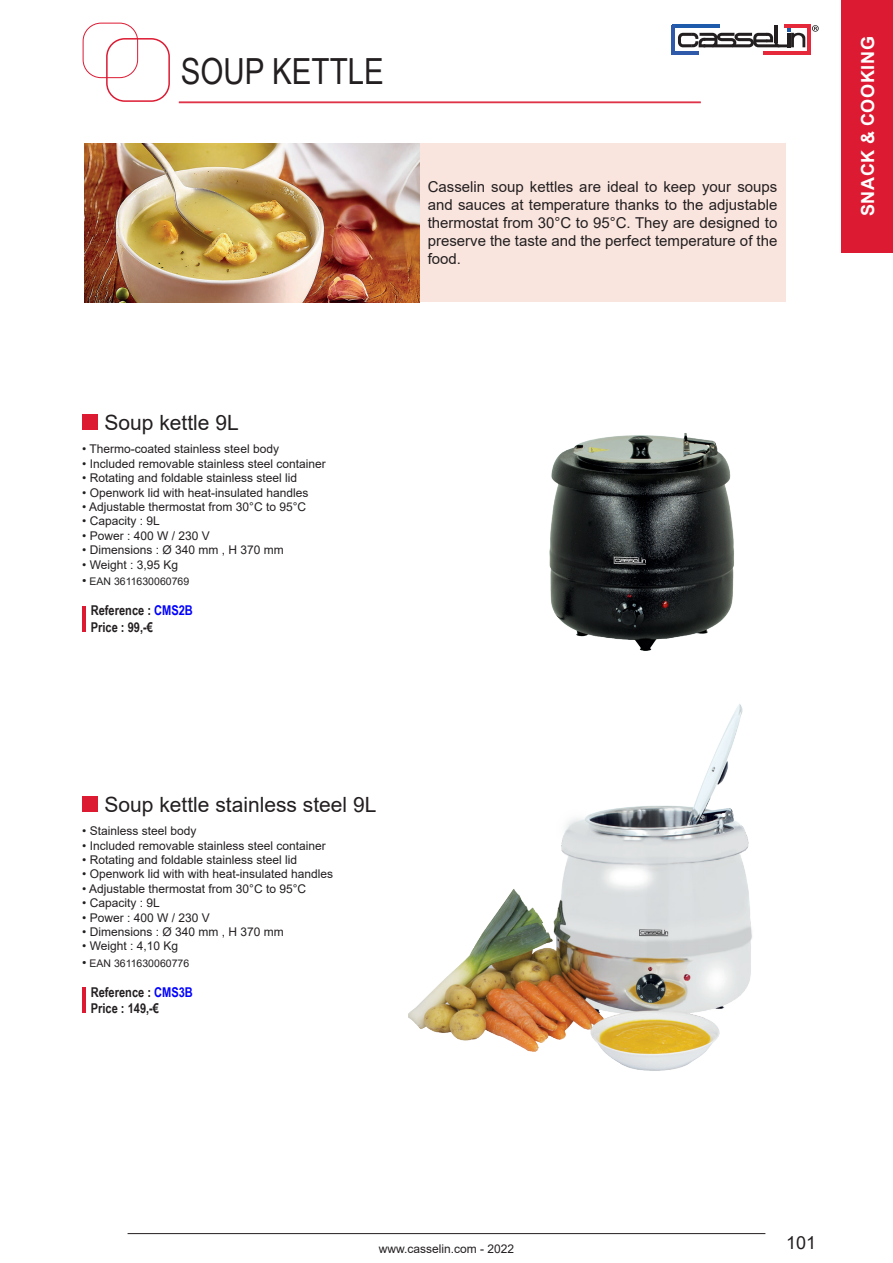
<style>
.page{position:relative;width:893px;height:1263px;background:#fff}
.page>*{position:absolute;margin:0;border:0;box-sizing:border-box;transform-origin:0 0}
.t1{font:36px "Arial Narrow";color:#231f20}
.t2{font:21px "Arial";color:#231f20}
.t3{font:700 18px "Arial";letter-spacing:.035em;color:#fff}
.t4{font:18px "Arial";color:#231f20}
.t5{font:15px/18px "Arial";color:#231f20;text-align:justify}
.t6{font:700 13.5px/16.2px "Arial Narrow";color:#231f20}
.t7{font:12px "Arial";color:#231f20}
.t8{font:10.5px "Arial";color:#231f20}
.s1{font-size:12.45px}
.s2{color:#00f}
</style>
<div class="page">
<hr style="left:128px;top:1233px;width:637px;height:1px;background:#231f20">
<div style="left:106px;top:38px;width:64px;height:64px;border:2px solid #dc1a32;border-radius:18px"></div>
<div style="left:83px;top:23px;width:55px;height:55px;border:1px solid #dc1a32;border-radius:18px"></div>
<hr style="left:179px;top:102px;width:522px;height:1px;background:#dc1a32">
<hr style="left:763px;top:51px;width:48px;height:3px;background:#e6283b">
<hr style="left:807px;top:25px;width:4px;height:29px;background:#e6283b">
<hr style="left:784px;top:25px;width:27px;height:3px;background:#e6283b">
<hr style="left:672px;top:51px;width:26px;height:3px;background:#2f5aa9">
<hr style="left:672px;top:25px;width:47px;height:3px;background:#1e5baa">
<hr style="left:672px;top:25px;width:3px;height:29px;background:#2f5aa9">
<svg style="left:812px;top:25px;width:7px;height:7px"></svg>
<hr style="left:775px;top:25px;width:3px;height:18px;background:#231f20">
<svg style="left:678px;top:29px;width:127px;height:18px"></svg>
<div style="left:842px;top:0;width:51px;height:253px;background:#dc1a32"></div>
<div style="left:419px;top:143px;width:367px;height:159px;background:#fae5de"></div>
<img style="left:85px;top:143px;width:334px;height:159px">
<hr style="left:82px;top:606px;width:3px;height:25px;background:#dc1a32">
<div style="left:82px;top:415px;width:15px;height:15px;background:#dc1a32"></div>
<img style="left:549px;top:433px;width:185px;height:218px">
<img style="left:408px;top:704px;width:344px;height:367px">
<hr style="left:82px;top:987px;width:3px;height:26px;background:#dc1a32">
<div style="left:82px;top:797px;width:15px;height:15px;background:#dc1a32"></div>
<h1 class="t1" style="left:181px;top:45px;width:204px">SOUP KETTLE</h1>
<p class="t5" style="left:428px;top:178px;width:351px">Casselin soup kettles are ideal to keep your soups and sauces at temperature thanks to the adjustable thermostat from 30°C to 95°C. They are designed to preserve the taste and the perfect temperature of the food.</p>
<h2 class="t2" style="left:104px;top:408px;width:136px">Soup kettle 9L</h2>
<p class="t7" style="left:82px;top:441px;width:198px">• Thermo-coated stainless steel body</p>
<p class="t7" style="left:82px;top:455px;width:245px">• Included removable stainless steel container</p>
<p class="t7" style="left:82px;top:470px;width:216px">• Rotating and foldable stainless steel lid</p>
<p class="t7" style="left:82px;top:484px;width:228px">• Openwork lid with heat-insulated handles</p>
<p class="t7" style="left:82px;top:498px;width:225px">• Adjustable thermostat from 30°C to 95°C</p>
<p class="t7" style="left:82px;top:513px;width:79px">• Capacity : 9L</p>
<p class="t7" style="left:82px;top:527px;width:129px">• Power : 400 W / 230 V</p>
<p class="t7" style="left:82px;top:542px;width:203px">• Dimensions : Ø 340 mm , H 370 mm</p>
<p class="t7" style="left:82px;top:556px;width:98px">• Weight : 3,95 Kg</p>
<p class="t8" style="left:82px;top:574px;width:108px"><span class="s1">•</span> EAN 3611630060769</p>
<p class="t6" style="left:91px;top:602px;width:104px">Reference : <span class="s2">CMS2B<br></span>Price : 99,-€</p>
<h2 class="t2" style="left:104px;top:790px;width:273px">Soup kettle stainless steel 9L</h2>
<p class="t7" style="left:82px;top:823px;width:116px">• Stainless steel body</p>
<p class="t7" style="left:82px;top:837px;width:245px">• Included removable stainless steel container</p>
<p class="t7" style="left:82px;top:851px;width:216px">• Rotating and foldable stainless steel lid</p>
<p class="t7" style="left:82px;top:866px;width:252px">• Openwork lid with with heat-insulated handles</p>
<p class="t7" style="left:82px;top:880px;width:225px">• Adjustable thermostat from 30°C to 95°C</p>
<p class="t7" style="left:82px;top:895px;width:79px">• Capacity : 9L</p>
<p class="t7" style="left:82px;top:909px;width:129px">• Power : 400 W / 230 V</p>
<p class="t7" style="left:82px;top:923px;width:203px">• Dimensions : Ø 340 mm , H 370 mm</p>
<p class="t7" style="left:82px;top:938px;width:98px">• Weight : 4,10 Kg</p>
<p class="t8" style="left:82px;top:956px;width:108px"><span class="s1">•</span> EAN 3611630060776</p>
<p class="t6" style="left:91px;top:984px;width:104px">Reference : <span class="s2">CMS3B<br></span>Price : 149,-€</p>
<h3 class="t3" style="left:855px;top:216px;width:181px;rotate:-90deg">SNACK &amp; COOKING</h3>
<p class="t7" style="left:379px;top:1240px;width:137px">www.casselin.com - 2022</p>
<h3 class="t4" style="left:786px;top:1230px;width:32px">101</h3>
</div>
